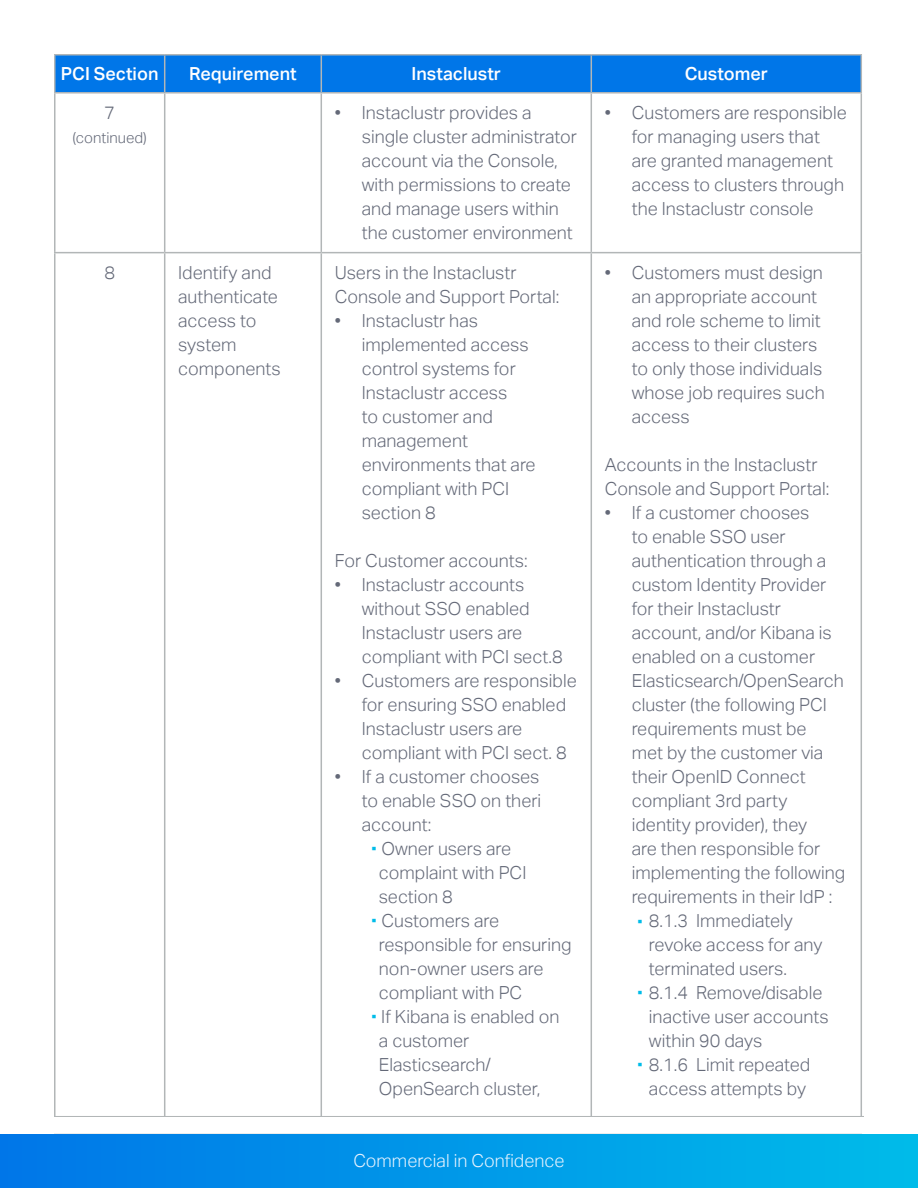
<style>
.page{position:relative;width:918px;height:1188px;background:#fff}
.page>*{position:absolute;margin:0;border:0;box-sizing:border-box;transform-origin:0 0}
.t1{font:300 18px/24px "Aktiv Grotesk";color:#646978}
.t2{font:500 18px "Aktiv Grotesk";color:#fff}
.t3{font:300 18px "Aktiv Grotesk";color:#e7f3ff}
.t4{font:300 15px "Aktiv Grotesk";color:#646978}
</style>
<div class="page">
<div style="left:56px;top:56px;width:805px;height:36px;background:#0076e8"></div>
<hr style="left:54px;top:94px;width:2px;height:158px;background:#b2b6b7">
<hr style="left:164px;top:94px;width:1px;height:158px;background:#b2b6b7">
<hr style="left:321px;top:94px;width:1px;height:158px;background:#b2b6b7">
<hr style="left:591px;top:94px;width:1px;height:158px;background:#b2b6b7">
<hr style="left:861px;top:94px;width:1px;height:158px;background:#b2b6b7">
<hr style="left:54px;top:252px;width:111px;height:1px;background:#b2b6b7">
<hr style="left:54px;top:253px;width:2px;height:879px;background:#b2b6b7">
<hr style="left:165px;top:252px;width:156px;height:1px;background:#b2b6b7">
<hr style="left:164px;top:253px;width:1px;height:879px;background:#b2b6b7">
<hr style="left:321px;top:252px;width:270px;height:1px;background:#b2b6b7">
<hr style="left:321px;top:253px;width:1px;height:879px;background:#b2b6b7">
<hr style="left:591px;top:252px;width:271px;height:1px;background:#b2b6b7">
<hr style="left:591px;top:253px;width:1px;height:879px;background:#b2b6b7">
<hr style="left:861px;top:253px;width:1px;height:879px;background:#b2b6b7">
<hr style="left:54px;top:54px;width:111px;height:2px;background:#b2b6b7">
<hr style="left:54px;top:55px;width:2px;height:37px;background:#b2b6b7">
<hr style="left:165px;top:54px;width:156px;height:2px;background:#b2b6b7">
<hr style="left:164px;top:55px;width:1px;height:37px;background:#b2b6b7">
<hr style="left:321px;top:54px;width:270px;height:2px;background:#b2b6b7">
<hr style="left:321px;top:55px;width:1px;height:37px;background:#b2b6b7">
<hr style="left:591px;top:54px;width:271px;height:2px;background:#b2b6b7">
<hr style="left:591px;top:55px;width:1px;height:37px;background:#b2b6b7">
<hr style="left:861px;top:55px;width:1px;height:37px;background:#b2b6b7">
<hr style="left:54px;top:92px;width:111px;height:2px;background:#b2b6b7">
<hr style="left:165px;top:92px;width:156px;height:2px;background:#b2b6b7">
<hr style="left:321px;top:92px;width:270px;height:2px;background:#b2b6b7">
<hr style="left:591px;top:92px;width:271px;height:2px;background:#b2b6b7">
<div style="left:0;top:1134px;width:918px;height:54px;background:linear-gradient(to right,#0076e8,#00bbe9)"></div>
<hr style="left:54px;top:1116px;width:810px;height:1px;background:#b2b6b7">
<div style="left:54px;top:1117px;width:819px;height:16px;background:#fff"></div>
<p class="t2" style="left:61px;top:63px;width:99px">PCI Section</p>
<p class="t2" style="left:189px;top:63px;width:109px">Requirement</p>
<p class="t2" style="left:412px;top:63px;width:91px">Instaclustr</p>
<p class="t2" style="left:685px;top:63px;width:85px">Customer</p>
<p class="t1" style="left:104px;top:101px;width:12px">7</p>
<p class="t4" style="left:73px;top:129px;width:76px">(continued)</p>
<p class="t1" style="left:362px;top:101px;width:217px;text-indent:-27px">• Instaclustr provides a single cluster administrator account via the Console, with permissions to create and manage users within the customer environment</p>
<p class="t1" style="left:632px;top:101px;width:217px;text-indent:-27px">• Customers are responsible for managing users that are granted management access to clusters through the Instaclustr console</p>
<p class="t1" style="left:104px;top:261px;width:12px">8</p>
<p class="t1" style="left:178px;top:261px;width:104px">Identify and authenticate access to system components</p>
<p class="t1" style="left:335px;top:261px;width:226px">Users in the Instaclustr<br>Console and Support Portal:</p>
<p class="t1" style="left:362px;top:309px;width:175px;text-indent:-27px">• Instaclustr has implemented access control systems for<br>Instaclustr access<br>to customer and management environments that are compliant with PCI section 8</p>
<p class="t1" style="left:335px;top:549px;width:194px">For Customer accounts:</p>
<p class="t1" style="left:362px;top:573px;width:203px;text-indent:-27px">• Instaclustr accounts without SSO enabled<br>Instaclustr users are compliant with PCI sect.8</p>
<p class="t1" style="left:362px;top:669px;width:217px;text-indent:-27px">• Customers are responsible for ensuring SSO enabled<br>Instaclustr users are compliant with PCI sect. 8</p>
<p class="t1" style="left:362px;top:765px;width:181px;text-align:justify;text-indent:-27px">• If a customer chooses to enable SSO on theri account:</p>
<p class="t1" style="left:381px;top:837px;width:131px">Owner users are</p>
<p class="t1" style="left:379px;top:861px;width:149px">complaint with PCI</p>
<p class="t1" style="left:379px;top:885px;width:76px">section 8</p>
<p class="t1" style="left:381px;top:909px;width:119px">Customers are</p>
<p class="t1" style="left:379px;top:933px;width:194px">responsible for ensuring</p>
<p class="t1" style="left:379px;top:957px;width:166px">non-owner users are</p>
<p class="t1" style="left:379px;top:981px;width:145px">compliant with PC</p>
<p class="t1" style="left:381px;top:1005px;width:180px">If Kibana is enabled on</p>
<p class="t1" style="left:379px;top:1029px;width:92px">a customer</p>
<p class="t1" style="left:379px;top:1053px;width:114px">Elasticsearch/</p>
<p class="t1" style="left:379px;top:1077px;width:163px">OpenSearch cluster,</p>
<p class="t3" style="left:353px;top:1150px;width:213px">Commercial in Confidence</p>
<p class="t1" style="left:632px;top:261px;width:195px;text-indent:-27px">• Customers must design an appropriate account and role scheme to limit access to their clusters to only those individuals whose job requires such access</p>
<p class="t1" style="left:605px;top:453px;width:226px">Accounts in the Instaclustr<br>Console and Support Portal:</p>
<p class="t1" style="left:632px;top:501px;width:215px;text-indent:-27px">• If a customer chooses<br>to enable SSO user authentication through a custom Identity Provider for their Instaclustr account, and/or Kibana is enabled on a customer<br>Elasticsearch/OpenSearch cluster (the following PCI requirements must be<br>met by the customer via their OpenID Connect compliant 3rd party identity provider), they<br>are then responsible for implementing the following requirements in their IdP :</p>
<p class="t1" style="left:649px;top:909px;width:145px">8.1.3 Immediately</p>
<p class="t1" style="left:649px;top:933px;width:175px">revoke access for any</p>
<p class="t1" style="left:649px;top:957px;width:140px">terminated users.</p>
<p class="t1" style="left:649px;top:981px;width:175px">8.1.4 Remove/disable</p>
<p class="t1" style="left:649px;top:1005px;width:181px">inactive user accounts</p>
<p class="t1" style="left:649px;top:1029px;width:115px">within 90 days</p>
<p class="t1" style="left:649px;top:1053px;width:163px">8.1.6 Limit repeated</p>
<p class="t1" style="left:649px;top:1077px;width:159px">access attempts by</p>
</div>
